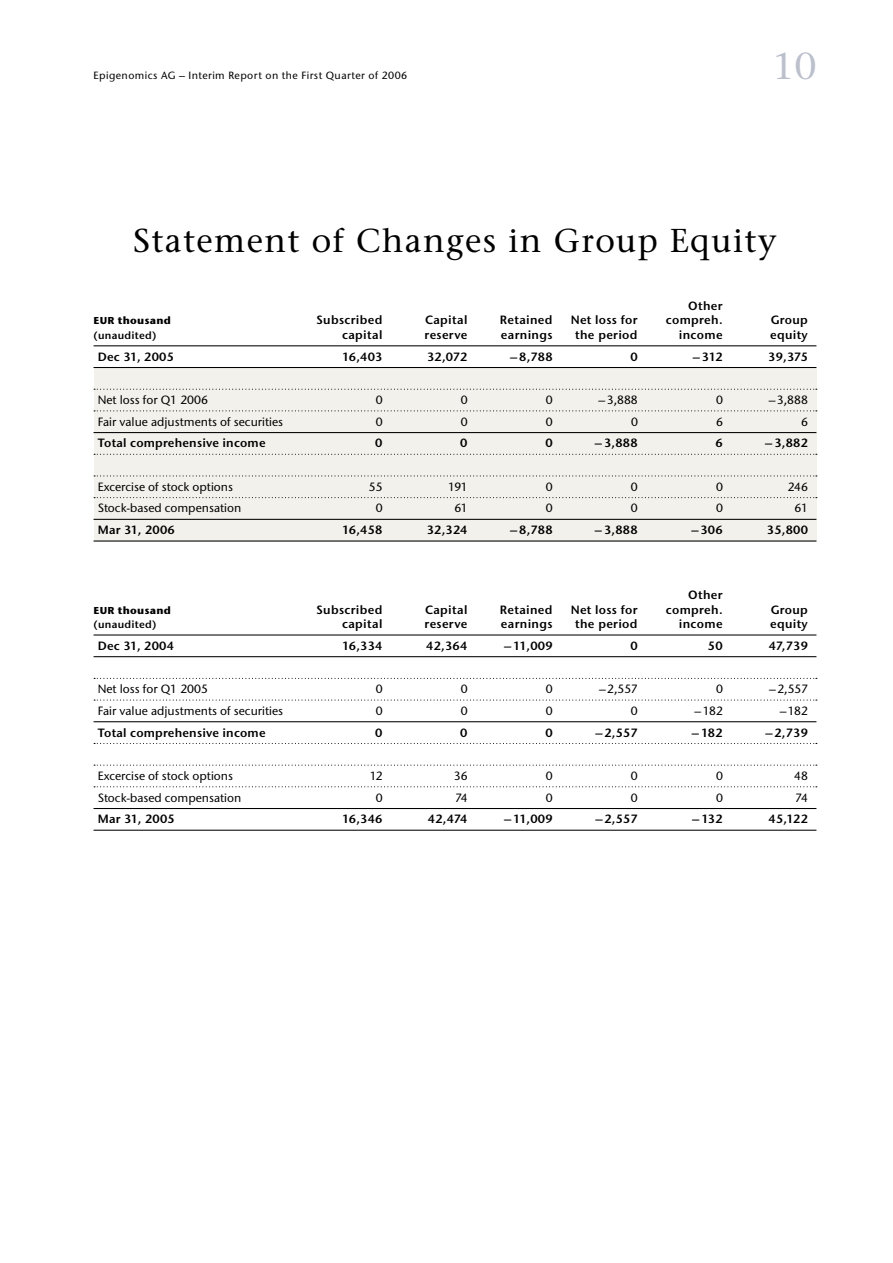
<style>
.page{position:relative;width:893px;height:1263px;background:#fff}
.page>*{position:absolute;margin:0;border:0;box-sizing:border-box;transform-origin:0 0}
.t1{font:37.5px "Stone Serif";color:#bbc0cd}
.t2{font:33px "Stone Serif";letter-spacing:.04em;color:#000}
.t3{font:600 12px "ITC Stone Sans";letter-spacing:.015em;color:#000}
.t4{font:500 12px "ITC Stone Sans";color:#000}
.t5{font:500 10.5px "ITC Stone Sans";letter-spacing:.04em;color:#000}
.t6{font:700 10.5px "ITC Stone Sans";letter-spacing:.025em;color:#000}
.t7{font:600 10.5px "ITC Stone Sans";letter-spacing:.025em;color:#000}
.s1{font-size:10.05px}
</style>
<div class="page">
<div style="left:94px;top:367px;width:722px;height:175px;background:#f2f1ec"></div>
<hr style="left:94px;top:345px;width:722px;height:1px;background:#000">
<hr style="left:94px;top:367px;width:722px;height:1px;background:#000">
<svg style="left:94px;top:389px;width:723px;height:1px"></svg>
<svg style="left:94px;top:410px;width:723px;height:1px"></svg>
<hr style="left:94px;top:432px;width:722px;height:1px;background:#000">
<svg style="left:94px;top:454px;width:723px;height:1px"></svg>
<svg style="left:94px;top:475px;width:723px;height:1px"></svg>
<svg style="left:94px;top:497px;width:723px;height:1px"></svg>
<hr style="left:94px;top:519px;width:722px;height:1px;background:#000">
<hr style="left:94px;top:540px;width:722px;height:1px;background:#000">
<hr style="left:94px;top:634px;width:722px;height:1px;background:#000">
<hr style="left:94px;top:656px;width:722px;height:1px;background:#000">
<svg style="left:94px;top:678px;width:723px;height:1px"></svg>
<svg style="left:94px;top:699px;width:723px;height:2px"></svg>
<hr style="left:94px;top:721px;width:722px;height:1px;background:#000">
<svg style="left:94px;top:743px;width:723px;height:1px"></svg>
<svg style="left:94px;top:765px;width:723px;height:1px"></svg>
<svg style="left:94px;top:786px;width:723px;height:1px"></svg>
<hr style="left:94px;top:808px;width:722px;height:1px;background:#000">
<hr style="left:94px;top:830px;width:722px;height:1px;background:#000">
<p class="t5" style="left:94px;top:69px;width:315px">Epigenomics AG – Interim Report on the First Quarter of 2006</p>
<h1 class="t1" style="left:772px;top:43px;width:45px">10</h1>
<h2 class="t2" style="left:134px;top:220px;width:644px">Statement of Changes in Group Equity</h2>
<p class="t3" style="left:698px;top:298px;width:26px">ther</p>
<p class="t6" style="left:94px;top:314px;width:79px"><span class="s1">EUR</span> thousand</p>
<p class="t3" style="left:317px;top:313px;width:67px">Subscribed</p>
<p class="t3" style="left:425px;top:313px;width:44px">Capital</p>
<p class="t3" style="left:500px;top:313px;width:54px">Retained</p>
<p class="t3" style="left:571px;top:313px;width:68px">Net loss for</p>
<p class="t3" style="left:666px;top:313px;width:58px">compreh.</p>
<p class="t3" style="left:771px;top:313px;width:39px">Group</p>
<p class="t7" style="left:94px;top:329px;width:64px">(unaudited)</p>
<p class="t3" style="left:342px;top:327px;width:42px">capital</p>
<p class="t3" style="left:425px;top:327px;width:44px">reserve</p>
<p class="t3" style="left:501px;top:327px;width:53px">earnings</p>
<p class="t3" style="left:575px;top:327px;width:64px">the period</p>
<p class="t3" style="left:679px;top:327px;width:45px">income</p>
<p class="t3" style="left:770px;top:327px;width:39px">equity</p>
<p class="t3" style="left:98px;top:349px;width:78px">Dec 31, 2005</p>
<p class="t3" style="left:342px;top:349px;width:42px">16,403</p>
<p class="t3" style="left:427px;top:349px;width:42px">32,072</p>
<p class="t3" style="left:510px;top:349px;width:44px">– 8,788</p>
<p class="t3" style="left:630px;top:349px;width:9px">0</p>
<p class="t3" style="left:693px;top:349px;width:31px">– 312</p>
<p class="t3" style="left:768px;top:349px;width:41px">39,375</p>
<p class="t4" style="left:98px;top:392px;width:112px">Net loss for Q1 2006</p>
<p class="t4" style="left:376px;top:392px;width:8px">0</p>
<p class="t4" style="left:461px;top:392px;width:8px">0</p>
<p class="t4" style="left:546px;top:392px;width:8px">0</p>
<p class="t4" style="left:599px;top:392px;width:41px">–3,888</p>
<p class="t4" style="left:716px;top:392px;width:8px">0</p>
<p class="t4" style="left:769px;top:392px;width:41px">–3,888</p>
<p class="t4" style="left:98px;top:414px;width:187px">Fair value adjustments of securities</p>
<p class="t4" style="left:376px;top:414px;width:8px">0</p>
<p class="t4" style="left:461px;top:414px;width:8px">0</p>
<p class="t4" style="left:546px;top:414px;width:8px">0</p>
<p class="t4" style="left:631px;top:414px;width:8px">0</p>
<p class="t4" style="left:716px;top:414px;width:8px">6</p>
<p class="t4" style="left:801px;top:414px;width:8px">6</p>
<p class="t3" style="left:98px;top:436px;width:169px">Total comprehensive income</p>
<p class="t3" style="left:375px;top:436px;width:9px">0</p>
<p class="t3" style="left:460px;top:436px;width:9px">0</p>
<p class="t3" style="left:545px;top:436px;width:9px">0</p>
<p class="t3" style="left:595px;top:436px;width:44px">– 3,888</p>
<p class="t3" style="left:715px;top:436px;width:9px">6</p>
<p class="t3" style="left:765px;top:436px;width:44px">– 3,882</p>
<p class="t4" style="left:98px;top:479px;width:137px">Excercise of stock options</p>
<p class="t4" style="left:369px;top:479px;width:15px">55</p>
<p class="t4" style="left:448px;top:479px;width:21px">191</p>
<p class="t4" style="left:546px;top:479px;width:8px">0</p>
<p class="t4" style="left:631px;top:479px;width:8px">0</p>
<p class="t4" style="left:716px;top:479px;width:8px">0</p>
<p class="t4" style="left:788px;top:479px;width:22px">246</p>
<p class="t4" style="left:98px;top:501px;width:145px">Stock-based compensation</p>
<p class="t4" style="left:376px;top:501px;width:8px">0</p>
<p class="t4" style="left:454px;top:501px;width:15px">61</p>
<p class="t4" style="left:546px;top:501px;width:8px">0</p>
<p class="t4" style="left:631px;top:501px;width:8px">0</p>
<p class="t4" style="left:716px;top:501px;width:8px">0</p>
<p class="t4" style="left:795px;top:501px;width:15px">61</p>
<p class="t3" style="left:98px;top:522px;width:79px">Mar 31, 2006</p>
<p class="t3" style="left:342px;top:522px;width:42px">16,458</p>
<p class="t3" style="left:427px;top:522px;width:42px">32,324</p>
<p class="t3" style="left:510px;top:522px;width:44px">– 8,788</p>
<p class="t3" style="left:595px;top:522px;width:44px">– 3,888</p>
<p class="t3" style="left:691px;top:522px;width:33px">– 306</p>
<p class="t3" style="left:767px;top:522px;width:43px">35,800</p>
<p class="t3" style="left:698px;top:587px;width:26px">ther</p>
<p class="t6" style="left:94px;top:603px;width:79px"><span class="s1">EUR</span> thousand</p>
<p class="t3" style="left:317px;top:602px;width:67px">Subscribed</p>
<p class="t3" style="left:425px;top:602px;width:44px">Capital</p>
<p class="t3" style="left:500px;top:602px;width:54px">Retained</p>
<p class="t3" style="left:571px;top:602px;width:68px">Net loss for</p>
<p class="t3" style="left:666px;top:602px;width:58px">compreh.</p>
<p class="t3" style="left:771px;top:602px;width:39px">Group</p>
<p class="t7" style="left:94px;top:618px;width:64px">(unaudited)</p>
<p class="t3" style="left:342px;top:616px;width:42px">capital</p>
<p class="t3" style="left:425px;top:616px;width:44px">reserve</p>
<p class="t3" style="left:501px;top:616px;width:53px">earnings</p>
<p class="t3" style="left:575px;top:616px;width:64px">the period</p>
<p class="t3" style="left:679px;top:616px;width:45px">income</p>
<p class="t3" style="left:770px;top:616px;width:39px">equity</p>
<p class="t3" style="left:98px;top:638px;width:78px">Dec 31, 2004</p>
<p class="t3" style="left:342px;top:638px;width:42px">16,334</p>
<p class="t3" style="left:426px;top:638px;width:43px">42,364</p>
<p class="t3" style="left:504px;top:638px;width:50px">– 11,009</p>
<p class="t3" style="left:630px;top:638px;width:9px">0</p>
<p class="t3" style="left:708px;top:638px;width:16px">50</p>
<p class="t3" style="left:769px;top:638px;width:41px">47,739</p>
<p class="t4" style="left:98px;top:682px;width:112px">Net loss for Q1 2005</p>
<p class="t4" style="left:376px;top:682px;width:8px">0</p>
<p class="t4" style="left:461px;top:682px;width:8px">0</p>
<p class="t4" style="left:546px;top:682px;width:8px">0</p>
<p class="t4" style="left:599px;top:682px;width:40px">–2,557</p>
<p class="t4" style="left:716px;top:682px;width:8px">0</p>
<p class="t4" style="left:769px;top:682px;width:40px">–2,557</p>
<p class="t4" style="left:98px;top:703px;width:187px">Fair value adjustments of securities</p>
<p class="t4" style="left:376px;top:703px;width:8px">0</p>
<p class="t4" style="left:461px;top:703px;width:8px">0</p>
<p class="t4" style="left:546px;top:703px;width:8px">0</p>
<p class="t4" style="left:631px;top:703px;width:8px">0</p>
<p class="t4" style="left:695px;top:703px;width:30px">–182</p>
<p class="t4" style="left:780px;top:703px;width:30px">–182</p>
<p class="t3" style="left:98px;top:725px;width:169px">Total comprehensive income</p>
<p class="t3" style="left:375px;top:725px;width:9px">0</p>
<p class="t3" style="left:460px;top:725px;width:9px">0</p>
<p class="t3" style="left:545px;top:725px;width:9px">0</p>
<p class="t3" style="left:595px;top:725px;width:44px">– 2,557</p>
<p class="t3" style="left:692px;top:725px;width:32px">– 182</p>
<p class="t3" style="left:765px;top:725px;width:44px">– 2,739</p>
<p class="t4" style="left:98px;top:768px;width:137px">Excercise of stock options</p>
<p class="t4" style="left:370px;top:768px;width:14px">12</p>
<p class="t4" style="left:454px;top:768px;width:15px">36</p>
<p class="t4" style="left:546px;top:768px;width:8px">0</p>
<p class="t4" style="left:631px;top:768px;width:8px">0</p>
<p class="t4" style="left:716px;top:768px;width:8px">0</p>
<p class="t4" style="left:794px;top:768px;width:15px">48</p>
<p class="t4" style="left:98px;top:790px;width:145px">Stock-based compensation</p>
<p class="t4" style="left:376px;top:790px;width:8px">0</p>
<p class="t4" style="left:455px;top:790px;width:14px">74</p>
<p class="t4" style="left:546px;top:790px;width:8px">0</p>
<p class="t4" style="left:631px;top:790px;width:8px">0</p>
<p class="t4" style="left:716px;top:790px;width:8px">0</p>
<p class="t4" style="left:795px;top:790px;width:14px">74</p>
<p class="t3" style="left:98px;top:812px;width:79px">Mar 31, 2005</p>
<p class="t3" style="left:342px;top:812px;width:42px">16,346</p>
<p class="t3" style="left:428px;top:812px;width:41px">42,474</p>
<p class="t3" style="left:504px;top:812px;width:50px">– 11,009</p>
<p class="t3" style="left:595px;top:812px;width:44px">– 2,557</p>
<p class="t3" style="left:692px;top:812px;width:32px">– 132</p>
<p class="t3" style="left:769px;top:812px;width:41px">45,122</p>
</div>
